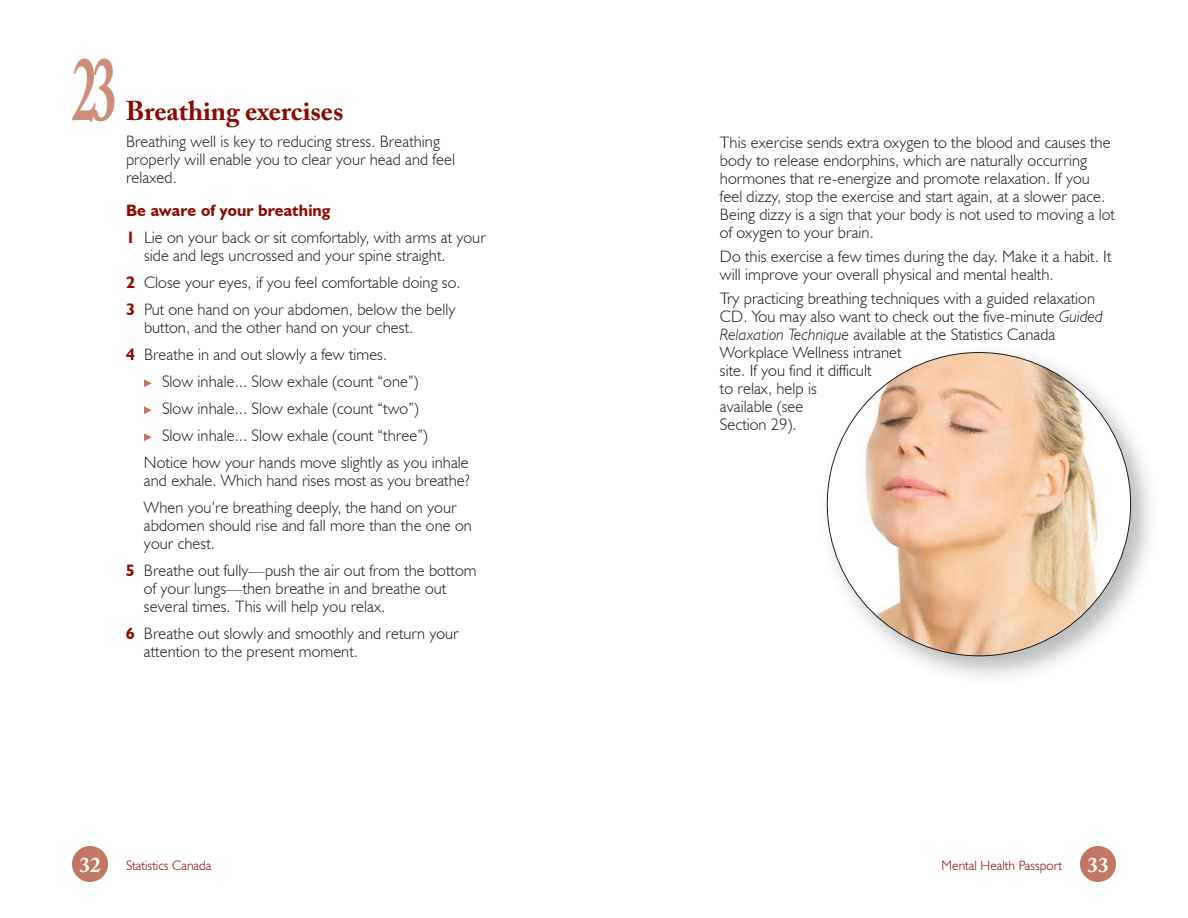
<style>
.page{position:relative;width:1188px;height:918px;background:#fff}
.page>*{position:absolute;margin:0;border:0;box-sizing:border-box;transform-origin:0 0}
.t1{font:700 90px "Adobe Caslon Pro";color:#cd8e78;scale:.55 1}
.t2{font:700 27px "Adobe Caslon Pro";color:#8b0a02}
.t3{font:300 16.5px/18px "Humanist 521 BT";letter-spacing:.005em;color:#231f20}
.t4{font:300 13.5px "Humanist 521 BT";letter-spacing:.005em;color:#8b0a02}
.s1{font-weight:700;color:#8b0a02}
.s2{font-style:italic}
.s3{font-family:"Adobe Caslon Pro";font-weight:700;font-size:21px;color:#fff}
</style>
<div class="page">
<div style="left:72px;top:846px;width:36px;height:36px;background:#c27860;border-radius:50%"></div>
<div style="left:1080px;top:846px;width:36px;height:36px;background:#c27860;border-radius:50%"></div>
<img style="left:826px;top:352px;width:325px;height:325px">
<img style="left:827px;top:353px;width:304px;height:303px;border-radius:152px">
<svg style="left:144px;top:379px;width:8px;height:8px"></svg>
<svg style="left:144px;top:406px;width:8px;height:8px"></svg>
<svg style="left:144px;top:433px;width:8px;height:8px"></svg>
<h1 class="t1" style="left:72px;top:36px;width:83px">23</h1>
<h2 class="t2" style="left:126px;top:95px;width:219px">Breathing exercises</h2>
<p class="t3" style="left:126px;top:132px;width:330px">Breathing well is key to reducing stress. Breathing properly will enable you to clear your head and feel relaxed.</p>
<p class="t3" style="left:126px;top:197px;width:361px;line-height:27px"><span class="s1">Be aware of your breathing<br>1</span> Lie on your back or sit comfortably, with arms at your</p>
<p class="t3" style="left:126px;top:242px;width:336px;line-height:27px;text-align:center">side and legs uncrossed and your spine straight.<br><span class="s1">2</span> Close your eyes, if you feel comfortable doing so.<br><span class="s1">3</span> Put one hand on your abdomen, below the belly</p>
<p class="t3" style="left:126px;top:314px;width:289px;line-height:27px;text-indent:18px">button, and the other hand on your chest.<br><span class="s1">4</span> Breathe in and out slowly a few times.</p>
<p class="t3" style="left:162px;top:372px;width:258px">Slow inhale... Slow exhale (count “one”)</p>
<p class="t3" style="left:162px;top:399px;width:258px">Slow inhale... Slow exhale (count “two”)</p>
<p class="t3" style="left:162px;top:426px;width:267px">Slow inhale... Slow exhale (count “three”)</p>
<p class="t3" style="left:144px;top:453px;width:326px">Notice how your hands move slightly as you inhale</p>
<p class="t3" style="left:144px;top:467px;width:328px;line-height:27px">and exhale. Which hand rises most as you breathe?<br>When you’re breathing deeply, the hand on your</p>
<p class="t3" style="left:144px;top:516px;width:329px">abdomen should rise and fall more than the one on your chest.</p>
<p class="t3" style="left:144px;top:561px;width:334px;text-indent:-18px"><span class="s1">5</span> Breathe out fully—push the air out from the bottom of your lungs—then breathe in and breathe out several times. This will help you relax.</p>
<p class="t3" style="left:144px;top:624px;width:316px;text-indent:-18px"><span class="s1">6</span> Breathe out slowly and smoothly and return your attention to the present moment.</p>
<p class="t3" style="left:720px;top:134px;width:396px">This exercise sends extra oxygen to the blood and causes the body to release endorphins, which are naturally occurring hormones that re-energize and promote relaxation. If you feel dizzy, stop the exercise and start again, at a slower pace.<br>Being dizzy is a sign that your body is not used to moving a lot of oxygen to your brain.</p>
<p class="t3" style="left:720px;top:248px;width:393px">Do this exercise a few times during the day. Make it a habit. It will improve your overall physical and mental health.</p>
<p class="t3" style="left:720px;top:290px;width:384px">Try practicing breathing techniques with a guided relaxation CD. You may also want to check out the five-minute <span class="s2">Guided Relaxation Technique</span> available at the Statistics Canada Workplace Wellness intranet<br>site. If you find it difficult<br>to relax, help is<br>available (see<br>Section 29).</p>
<p class="t4" style="left:80px;top:857px;width:134px"><span class="s3">32</span> Statistics Canada</p>
<p class="t4" style="left:942px;top:857px;width:168px">Mental Health Passport <span class="s3">33</span></p>
</div>
